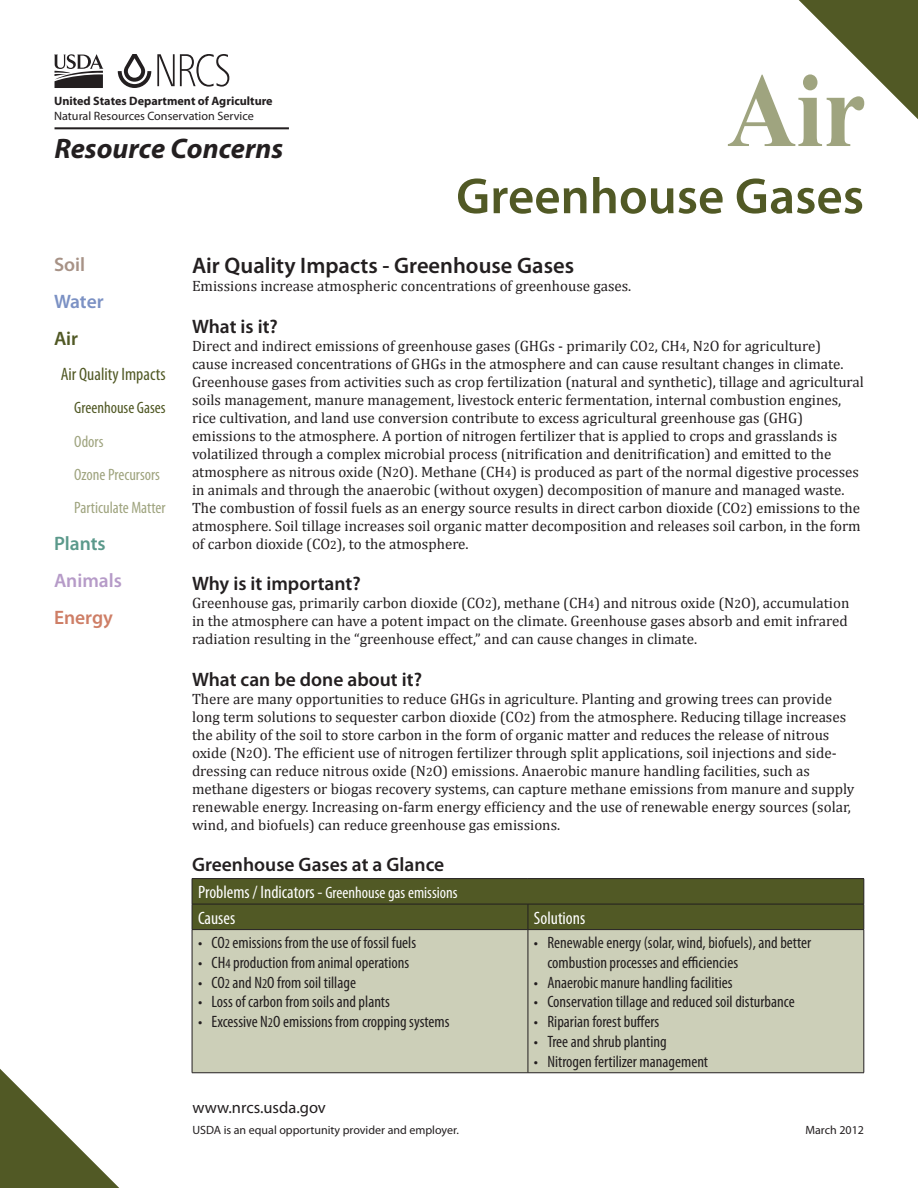
<style>
.page{position:relative;width:918px;height:1188px;background:#fff}
.page>*{position:absolute;margin:0;border:0;box-sizing:border-box;transform-origin:0 0}
.t1{font:700 105.6px "Times New Roman";color:#9fa47f;scale:.91 1}
.t2{font:600 51px "Myriad Pro";color:#515925}
.t3{font:italic 700 28.35px "Myriad";color:#231f20}
.t4{font:600 22.5px "Myriad Pro";color:#231f20}
.t5{font:600 19.5px "Myriad Pro";color:#231f20}
.t6{font:600 19.5px "Myriad Pro";color:#b69bc8}
.t7{font:600 19.5px "Myriad Pro";color:#5b998b}
.t8{font:600 19.5px "Myriad Pro";color:#ce7e66}
.t9{font:600 19.5px "Myriad Pro";letter-spacing:-.005em;color:#7b91c4}
.t10{font:600 19.5px "Myriad Pro";color:#a79286}
.t11{font:600 19.5px "Myriad Pro";color:#515925}
.t12{font:condensed 18px "Myriad Pro";color:#515925}
.t13{font:condensed 18px "Myriad Pro";color:#fff}
.t14{font:condensed 16.5px/19.8px "Myriad Pro";color:#231f20}
.t15{font:condensed 16.5px "Myriad Pro";color:#fff}
.t16{font:condensed 16.5px "Myriad Pro";color:#9fa47f}
.t17{font:16.5px "Myriad Pro";color:#231f20}
.t18{font:condensed 16.5px "Myriad Pro";color:#515925}
.t19{font:15px/18px "Cambria";color:#231f20}
.t20{font:700 12.15px "Myriad Pro";color:#231f20}
.t21{font:12.15px "Myriad Pro";color:#231f20}
.t22{font:12px "Myriad Pro";color:#231f20}
.s1{font-size:12px}
.s2{font-size:18px}
.s3{font-size:13.5px}
</style>
<div class="page">
<div style="left:193px;top:930px;width:671px;height:143px;background:#cccfb8"></div>
<hr style="left:192px;top:930px;width:1px;height:143px;background:#231f20">
<hr style="left:528px;top:930px;width:1px;height:143px;background:#231f20">
<hr style="left:864px;top:930px;width:1px;height:143px;background:#231f20">
<hr style="left:192px;top:878px;width:336px;height:1px;background:#231f20">
<hr style="left:528px;top:878px;width:336px;height:1px;background:#231f20">
<div style="left:192px;top:879px;width:673px;height:51px;background:#515925"></div>
<hr style="left:192px;top:929px;width:336px;height:1px;background:#231f20">
<hr style="left:528px;top:929px;width:336px;height:1px;background:#231f20">
<hr style="left:192px;top:1073px;width:336px;height:1px;background:#231f20">
<hr style="left:528px;top:1073px;width:336px;height:1px;background:#231f20">
<svg style="left:799px;top:0;width:119px;height:119px"></svg>
<svg style="left:0;top:1069px;width:119px;height:119px"></svg>
<svg style="left:54px;top:54px;width:50px;height:34px"></svg>
<svg style="left:118px;top:54px;width:33px;height:34px"></svg>
<svg style="left:157px;top:54px;width:72px;height:33px"></svg>
<hr style="left:55px;top:127px;width:234px;height:2px;background:#231f20">
<p class="t20" style="left:54px;top:93px;width:220px">United States Department of Agriculture</p>
<p class="t21" style="left:54px;top:108px;width:201px">Natural Resources Conservation Service</p>
<h3 class="t3" style="left:55px;top:134px;width:230px">Resource Concerns</h3>
<p class="t1" style="left:727px;top:38px;width:154px">Air</p>
<p class="t2" style="left:456px;top:164px;width:409px">Greenhouse Gases</p>
<p class="t10" style="left:54px;top:252px;width:33px">Soil</p>
<p class="t9" style="left:54px;top:289px;width:51px">Water</p>
<p class="t11" style="left:54px;top:326px;width:26px">Air</p>
<p class="t12" style="left:61px;top:363px;width:106px">Air Quality Impacts</p>
<p class="t18" style="left:74px;top:398px;width:93px">Greenhouse Gases</p>
<p class="t16" style="left:74px;top:431px;width:31px">Odors</p>
<p class="t16" style="left:74px;top:464px;width:87px">Ozone Precursors</p>
<p class="t16" style="left:74px;top:498px;width:93px">Particulate Matter</p>
<p class="t7" style="left:54px;top:531px;width:53px">Plants</p>
<p class="t6" style="left:54px;top:568px;width:70px">Animals</p>
<p class="t8" style="left:54px;top:605px;width:60px">Energy</p>
<p class="t4" style="left:192px;top:252px;width:384px">Air Quality Impacts - Greenhouse Gases</p>
<p class="t19" style="left:192px;top:277px;width:441px">Emissions increase atmospheric concentrations of greenhouse gases.</p>
<p class="t5" style="left:192px;top:314px;width:87px">What is it?</p>
<p class="t19" style="left:192px;top:337px;width:673px">Direct and indirect emissions of greenhouse gases (GHGs - primarily CO<span class="s1">2</span>, CH<span class="s1">4</span>, N<span class="s1">2</span>O for agriculture)<br>cause increased concentrations of GHGs in the atmosphere and can cause resultant changes in climate.<br>Greenhouse gases from activities such as crop fertilization (natural and synthetic), tillage and agricultural soils management, manure management, livestock enteric fermentation, internal combustion engines, rice cultivation, and land use conversion contribute to excess agricultural greenhouse gas (GHG) emissions to the atmosphere. A portion of nitrogen fertilizer that is applied to crops and grasslands is volatilized through a complex microbial process (nitrification and denitrification) and emitted to the atmosphere as nitrous oxide (N<span class="s1">2</span>O). Methane (CH<span class="s1">4</span>) is produced as part of the normal digestive processes in animals and through the anaerobic (without oxygen) decomposition of manure and managed waste.<br>The combustion of fossil fuels as an energy source results in direct carbon dioxide (CO<span class="s1">2</span>) emissions to the atmosphere. Soil tillage increases soil organic matter decomposition and releases soil carbon, in the form of carbon dioxide (CO<span class="s1">2</span>), to the atmosphere.</p>
<p class="t5" style="left:192px;top:571px;width:170px">Why is it important?</p>
<p class="t19" style="left:192px;top:594px;width:659px;text-align:justify">Greenhouse gas, primarily carbon dioxide (CO<span class="s1">2</span>), methane (CH<span class="s1">4</span>) and nitrous oxide (N<span class="s1">2</span>O), accumulation in the atmosphere can have a potent impact on the climate. Greenhouse gases absorb and emit infrared radiation resulting in the “greenhouse effect,” and can cause changes in climate.</p>
<p class="t5" style="left:192px;top:667px;width:232px">What can be done about it?</p>
<p class="t19" style="left:192px;top:689px;width:664px">There are many opportunities to reduce GHGs in agriculture. Planting and growing trees can provide long term solutions to sequester carbon dioxide (CO<span class="s1">2</span>) from the atmosphere. Reducing tillage increases the ability of the soil to store carbon in the form of organic matter and reduces the release of nitrous oxide (N<span class="s1">2</span>O). The efficient use of nitrogen fertilizer through split applications, soil injections and side&shy;dressing can reduce nitrous oxide (N<span class="s1">2</span>O) emissions. Anaerobic manure handling facilities, such as methane digesters or biogas recovery systems, can capture methane emissions from manure and supply renewable energy. Increasing on-farm energy efficiency and the use of renewable energy sources (solar, wind, and biofuels) can reduce greenhouse gas emissions.</p>
<p class="t5" style="left:192px;top:852px;width:254px">Greenhouse Gases at a Glance</p>
<p class="t15" style="left:198px;top:883px;width:261px"><span class="s2">Problems / Indicators -</span> Greenhouse gas emissions</p>
<p class="t13" style="left:198px;top:907px;width:39px">Causes</p>
<p class="t13" style="left:534px;top:907px;width:53px">Solutions</p>
<p class="t14" style="left:198px;top:932px;width:220px">• CO<span class="s3">2</span> emissions from the use of fossil fuels</p>
<p class="t14" style="left:198px;top:952px;width:213px">• CH<span class="s3">4</span> production from animal operations</p>
<p class="t14" style="left:198px;top:972px;width:159px">• CO<span class="s3">2</span> and N<span class="s3">2</span>O from soil tillage</p>
<p class="t14" style="left:198px;top:992px;width:193px">• Loss of carbon from soils and plants</p>
<p class="t14" style="left:198px;top:1012px;width:253px">• Excessive N<span class="s3">2</span>O emissions from cropping systems</p>
<p class="t14" style="left:547px;top:932px;width:265px;text-indent:-14px">• Renewable energy (solar, wind, biofuels), and better combustion processes and efficiencies</p>
<p class="t14" style="left:534px;top:972px;width:200px">• Anaerobic manure handling facilities</p>
<p class="t14" style="left:534px;top:992px;width:262px">• Conservation tillage and reduced soil disturbance</p>
<p class="t14" style="left:534px;top:1012px;width:127px">• Riparian forest buffers</p>
<p class="t14" style="left:534px;top:1031px;width:134px">• Tree and shrub planting</p>
<p class="t14" style="left:534px;top:1051px;width:176px">• Nitrogen fertilizer management</p>
<p class="t17" style="left:192px;top:1097px;width:135px">www.nrcs.usda.gov</p>
<p class="t22" style="left:192px;top:1123px;width:268px">USDA is an equal opportunity provider and employer.</p>
<p class="t22" style="left:805px;top:1123px;width:60px">March 2012</p>
</div>
